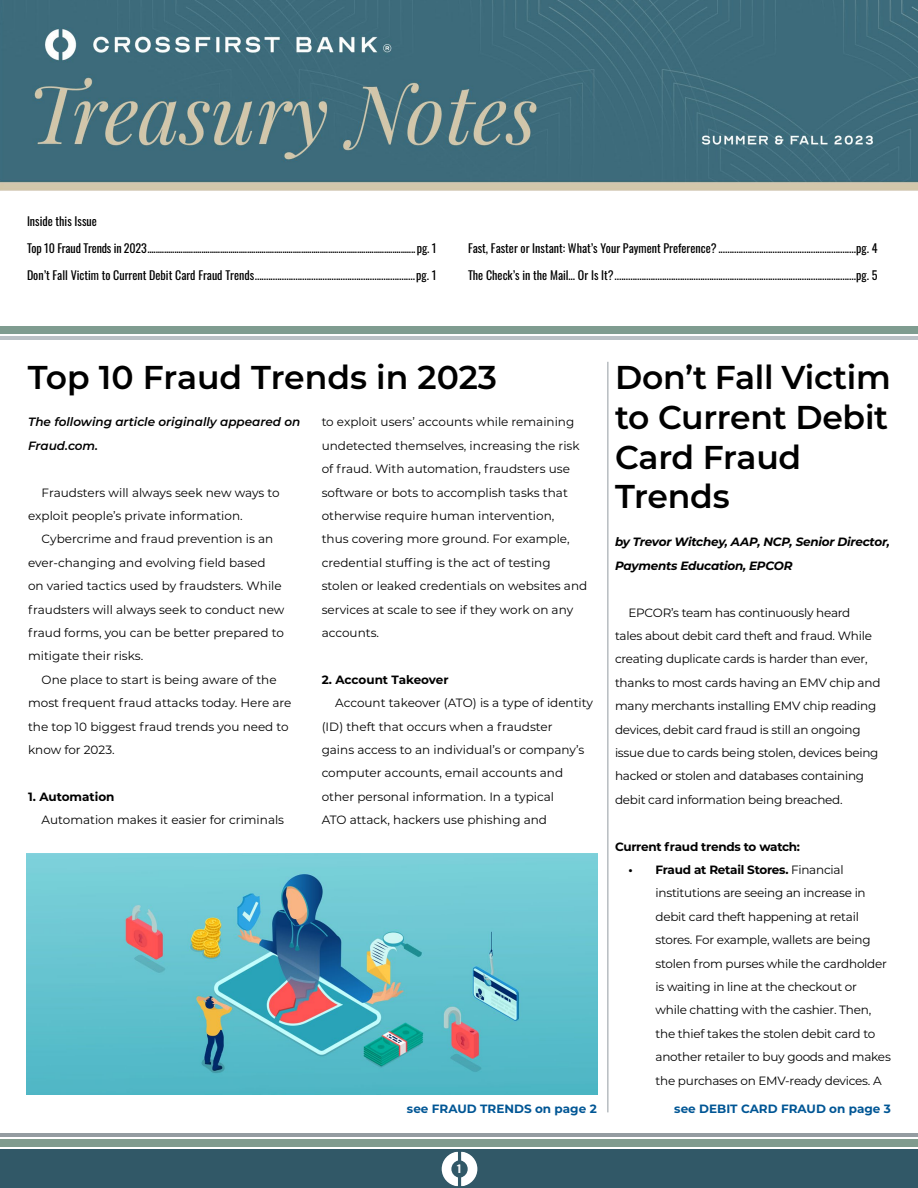
<style>
.page{position:relative;width:918px;height:1188px;background:#fff}
.page>*{position:absolute;margin:0;border:0;box-sizing:border-box;transform-origin:0 0}
.t1{font:600 33px/39.6px "Montserrat";letter-spacing:-.01em;color:#000}
.t2{font:12px/23.4px "Montserrat";letter-spacing:-.01em;color:#000}
.t3{font:12px "Oswald";color:#000}
.t4{font:italic 700 12px/23.4px "Montserrat";letter-spacing:-.02em;color:#000}
.t5{font:700 12px "Montserrat";letter-spacing:-.015em;color:#000}
.t6{font:italic 600 12px/23.4px "Montserrat";color:#000}
.t7{font:700 12px "Montserrat";color:#005695}
.t8{font:10.5px "Oswald";color:#fff}
.s1{font-weight:700}
</style>
<div class="page">
<hr style="left:0;top:1134px;width:918px;height:3px;background:#949ca1">
<div style="left:0;top:1140px;width:918px;height:7px;background:#809b8e"></div>
<div style="left:0;top:1150px;width:918px;height:38px;background:#315867"></div>
<svg style="left:442px;top:1152px;width:35px;height:34px"></svg>
<hr style="left:608px;top:362px;width:1px;height:750px;background:#949ca1">
<img style="left:0;top:0;width:918px;height:190px">
<hr style="left:0;top:336px;width:918px;height:3px;background:#bac1c6">
<div style="left:0;top:326px;width:918px;height:8px;background:#7f9c90"></div>
<img style="left:27px;top:853px;width:571px;height:241px">
<p class="t3" style="left:27px;top:210px;width:71px">Inside this Issue</p>
<p class="t3" style="left:27px;top:237px;width:411px">Top 10 Fraud Trends in 2023................................................................................................................................. pg. 1</p>
<p class="t3" style="left:27px;top:264px;width:411px">Don’t Fall Victim to Current Debit Card Fraud Trends.......................................................................pg. 1</p>
<p class="t3" style="left:468px;top:237px;width:411px">Fast, Faster or Instant: What’s Your Payment Preference? .............................................................pg. 4</p>
<p class="t3" style="left:468px;top:264px;width:411px">The Check’s in the Mail… Or Is It?...........................................................................................................pg. 5</p>
<h1 class="t1" style="left:28px;top:356px;width:471px">Top 10 Fraud Trends in 2023</h1>
<p class="t6" style="left:28px;top:410px;width:274px">The following article originally appeared on<br>Fraud.com.</p>
<p class="t2" style="left:28px;top:480px;width:253px;text-indent:14px">Fraudsters will always seek new ways to exploit people’s private information.</p>
<p class="t2" style="left:28px;top:527px;width:258px;text-indent:14px">Cybercrime and fraud prevention is an ever-changing and evolving field based<br>on varied tactics used by fraudsters. While fraudsters will always seek to conduct new fraud forms, you can be better prepared to mitigate their risks.</p>
<p class="t2" style="left:28px;top:667px;width:265px;text-indent:14px">One place to start is being aware of the most frequent fraud attacks today. Here are the top 10 biggest fraud trends you need to know for 2023.</p>
<p class="t5" style="left:28px;top:788px;width:88px">1. Automation</p>
<p class="t2" style="left:42px;top:808px;width:244px">Automation makes it easier for criminals</p>
<p class="t2" style="left:322px;top:410px;width:267px">to exploit users’ accounts while remaining undetected themselves, increasing the risk of fraud. With automation, fraudsters use software or bots to accomplish tasks that otherwise require human intervention,<br>thus covering more ground. For example, credential stuffing is the act of testing stolen or leaked credentials on websites and services at scale to see if they work on any accounts.</p>
<p class="t5" style="left:322px;top:671px;width:129px">2. Account Takeover</p>
<p class="t2" style="left:322px;top:691px;width:273px;text-indent:14px">Account takeover (ATO) is a type of identity (ID) theft that occurs when a fraudster<br>gains access to an individual’s or company’s computer accounts, email accounts and other personal information. In a typical<br>ATO attack, hackers use phishing and</p>
<h1 class="t1" style="left:615px;top:356px;width:277px">Don’t Fall Victim to Current Debit<br>Card Fraud<br>Trends</h1>
<p class="t4" style="left:615px;top:530px;width:276px">by Trevor Witchey, AAP, NCP, Senior Director,<br>Payments Education, EPCOR</p>
<p class="t2" style="left:615px;top:600px;width:267px;text-indent:14px">EPCOR’s team has continuously heard tales about debit card theft and fraud. While creating duplicate cards is harder than ever, thanks to most cards having an EMV chip and many merchants installing EMV chip reading devices, debit card fraud is still an ongoing issue due to cards being stolen, devices being hacked or stolen and databases containing debit card information being breached.</p>
<p class="t5" style="left:615px;top:838px;width:187px">Current fraud trends to watch:</p>
<p class="t2" style="left:656px;top:858px;width:237px;text-indent:-27px"><span class="s1">• Fraud at Retail Stores.</span> Financial institutions are seeing an increase in debit card theft happening at retail stores. For example, wallets are being stolen from purses while the cardholder is waiting in line at the checkout or while chatting with the cashier. Then, the thief takes the stolen debit card to another retailer to buy goods and makes the purchases on EMV-ready devices. A</p>
<p class="t7" style="left:407px;top:1100px;width:191px">see FRAUD TRENDS on page 2</p>
<p class="t7" style="left:674px;top:1100px;width:218px">see DEBIT CARD FRAUD on page 3</p>
<p class="t8" style="left:457px;top:1160px;width:6px">1</p>
</div>
